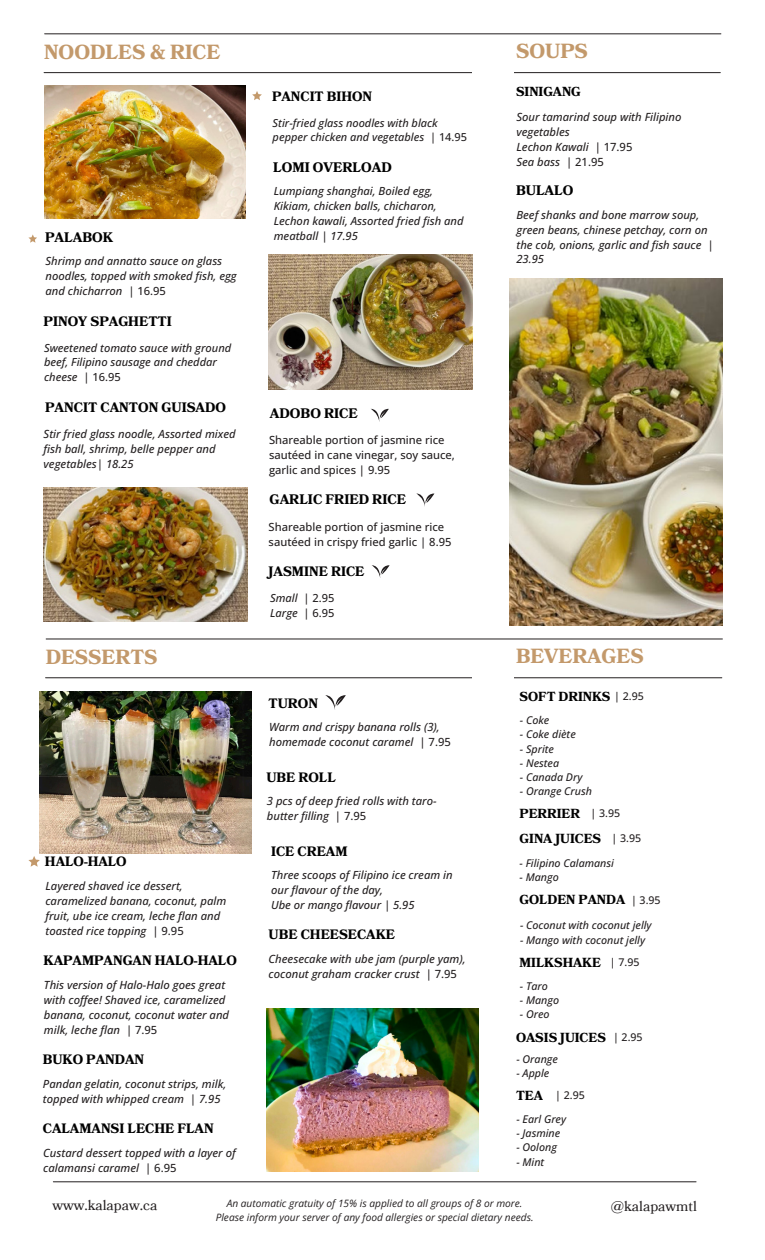
<style>
.page{position:relative;width:765px;height:1260px;background:#fff}
.page>*{position:absolute;margin:0;border:0;box-sizing:border-box;transform-origin:0 0}
.t1{font:700 19.88px "Bookmania";color:#c3996b}
.t2{font:14.25px "Bookmania";color:#231f20}
.t3{font:700 13.38px "Bookmania";color:#000}
.t4{font:700 13.25px "Bookmania";color:#000}
.t5{font:700 12.75px "Bookmania";color:#000}
.t6{font:italic 500 11.25px/15px "Open Sans";color:#231f20}
.t7{font:500 11.25px/14.9px "Open Sans";color:#231f20}
.t8{font:italic 500 11.12px/14.8px "Open Sans";color:#231f20}
.t9{font:500 11.12px "Open Sans";color:#231f20}
.t10{font:italic 500 11px/14.6px "Open Sans";color:#231f20}
.t11{font:italic 500 10.62px "Open Sans";color:#231f20}
.t12{font:500 10.62px "Open Sans";color:#231f20}
.t13{font:italic 10.12px "Open Sans";color:#231f20}
.s1{font-style:normal}
</style>
<div class="page">
<svg style="left:252px;top:91px;width:10px;height:9px"></svg>
<img style="left:269px;top:255px;width:203px;height:135px">
<img style="left:44px;top:86px;width:202px;height:133px">
<img style="left:44px;top:487px;width:203px;height:134px">
<svg style="left:372px;top:565px;width:18px;height:13px"></svg>
<svg style="left:417px;top:494px;width:17px;height:12px"></svg>
<svg style="left:371px;top:409px;width:18px;height:13px"></svg>
<svg style="left:325px;top:695px;width:21px;height:15px"></svg>
<img style="left:40px;top:692px;width:212px;height:161px">
<img style="left:267px;top:1008px;width:212px;height:163px">
<svg style="left:28px;top:856px;width:12px;height:11px"></svg>
<hr style="left:53px;top:1181px;width:643px;height:1px;background:#231f20">
<hr style="left:44px;top:72px;width:676px;height:1px;background:#231f20">
<hr style="left:45px;top:33px;width:676px;height:1px;background:#231f20">
<img style="left:509px;top:278px;width:214px;height:347px">
<hr style="left:46px;top:677px;width:676px;height:1px;background:#231f20">
<hr style="left:46px;top:639px;width:676px;height:1px;background:#231f20">
<div style="left:472px;top:64px;width:42px;height:22px;background:#fff"></div>
<div style="left:472px;top:670px;width:42px;height:22px;background:#fff"></div>
<svg style="left:28px;top:234px;width:9px;height:9px"></svg>
<h5 class="t1" style="left:44px;top:39px;width:178px">NOODLES &amp; RICE</h5>
<h1 class="t3" style="left:45px;top:228px;width:69px">PALABOK</h1>
<h5 class="t6" style="left:46px;top:254px;width:193px">Shrimp and annatto sauce on glass noodles, topped with smoked fish, egg and chicharron</h5>
<h2 class="t7" style="left:128px;top:283px;width:39px">| 16.95</h2>
<h2 class="t3" style="left:44px;top:312px;width:130px">PINOY SPAGHETTI</h2>
<h5 class="t8" style="left:44px;top:340px;width:189px">Sweetened tomato sauce with ground beef, Filipino sausage and cheddar cheese</h5>
<p class="t9" style="left:83px;top:369px;width:39px">| 16.95</p>
<h2 class="t3" style="left:45px;top:398px;width:182px">PANCIT CANTON GUISADO</h2>
<h5 class="t6" style="left:44px;top:426px;width:194px">Stir fried glass noodle, Assorted mixed fish ball, shrimp, belle pepper and vegetables| 18.25</h5>
<h2 class="t1" style="left:46px;top:644px;width:113px">DESSERTS</h2>
<h2 class="t4" style="left:45px;top:853px;width:83px">HALO-HALO</h2>
<h5 class="t6" style="left:45px;top:878px;width:182px">Layered shaved ice dessert, caramelized banana, coconut, palm fruit, ube ice cream, leche flan and toasted rice topping <span class="s1">| 9.95</span></h5>
<h2 class="t4" style="left:44px;top:952px;width:195px">KAPAMPANGAN HALO-HALO</h2>
<p class="t6" style="left:44px;top:977px;width:187px">This version of Halo-Halo goes great with coffee! Shaved ice, caramelized banana, coconut, coconut water and milk, leche flan</p>
<h5 class="t7" style="left:126px;top:1022px;width:33px">| 7.95</h5>
<p class="t4" style="left:43px;top:1051px;width:103px">BUKO PANDAN</p>
<h2 class="t6" style="left:43px;top:1076px;width:185px">Pandan gelatin, coconut strips, milk, topped with whipped cream | 7.95</h2>
<h2 class="t4" style="left:43px;top:1120px;width:172px">CALAMANSI LECHE FLAN</h2>
<p class="t6" style="left:43px;top:1145px;width:194px">Custard dessert topped with a layer of calamansi caramel <span class="s1">| 6.95</span></p>
<p class="t4" style="left:272px;top:87px;width:101px">PANCIT BIHON</p>
<p class="t10" style="left:273px;top:115px;width:196px">Stir-fried glass noodles with black pepper chicken and vegetables <span class="s1">| 14.95</span></p>
<h1 class="t3" style="left:273px;top:158px;width:120px">LOMI OVERLOAD</h1>
<h1 class="t6" style="left:274px;top:184px;width:191px">Lumpiang shanghai, Boiled egg,<br>Kikiam, chicken balls, chicharon,<br>Lechon kawali, Assorted fried fish and meatball | 17.95</h1>
<h5 class="t3" style="left:270px;top:404px;width:89px">ADOBO RICE</h5>
<p class="t7" style="left:269px;top:432px;width:187px">Shareable portion of jasmine rice sautéed in cane vinegar, soy sauce, garlic and spices | 9.95</p>
<h5 class="t3" style="left:270px;top:491px;width:138px">GARLIC FRIED RICE</h5>
<h2 class="t7" style="left:269px;top:519px;width:184px">Shareable portion of jasmine rice sautéed in crispy fried garlic | 8.95</h2>
<p class="t4" style="left:269px;top:563px;width:97px">JASMINE RICE</p>
<p class="t8" style="left:270px;top:590px;width:66px">Small <span class="s1">| 2.95<br></span>Large</p>
<h2 class="t9" style="left:304px;top:605px;width:32px">| 6.95</h2>
<h2 class="t4" style="left:269px;top:695px;width:51px">TURON</h2>
<h5 class="t6" style="left:269px;top:720px;width:183px">Warm and crispy banana rolls (3), homemade coconut caramel <span class="s1">| 7.95</span></h5>
<h5 class="t4" style="left:266px;top:768px;width:71px">UBE ROLL</h5>
<h2 class="t6" style="left:267px;top:793px;width:171px">3 pcs of deep fried rolls with taro&shy;butter filling <span class="s1">| 7.95</span></h2>
<h5 class="t4" style="left:271px;top:842px;width:78px">ICE CREAM</h5>
<h4 class="t6" style="left:271px;top:867px;width:183px">Three scoops of Filipino ice cream in our flavour of the day,<br>Ube or mango flavour | 5.95</h4>
<p class="t4" style="left:269px;top:926px;width:128px">UBE CHEESECAKE</p>
<h5 class="t6" style="left:269px;top:951px;width:199px">Cheesecake with ube jam (purple yam), coconut graham cracker crust <span class="s1">| 7.95</span></h5>
<p class="t1" style="left:516px;top:38px;width:73px">SOUPS</p>
<h1 class="t5" style="left:516px;top:84px;width:66px">SINIGANG</h1>
<p class="t6" style="left:516px;top:109px;width:167px">Sour tamarind soup with Filipino vegetables<br>Lechon Kawali <span class="s1">| 17.95<br></span>Sea bass <span class="s1">| 21.95</span></p>
<p class="t3" style="left:516px;top:181px;width:59px">BULALO</p>
<p class="t6" style="left:516px;top:207px;width:199px">Beef shanks and bone marrow soup, green beans, chinese petchay, corn on the cob, onions, garlic and fish sauce |<br>23.95</p>
<h5 class="t1" style="left:516px;top:643px;width:129px">BEVERAGES</h5>
<h5 class="t12" style="left:614px;top:689px;width:31px">| 2.95</h5>
<h5 class="t5" style="left:520px;top:688px;width:92px">SOFT DRINKS</h5>
<h2 class="t11" style="left:520px;top:713px;width:31px">- Coke</h2>
<h2 class="t11" style="left:520px;top:727px;width:57px">- Coke diète</h2>
<h2 class="t11" style="left:520px;top:741px;width:36px">- Sprite</h2>
<h2 class="t11" style="left:520px;top:755px;width:41px">- Nestea</h2>
<h2 class="t11" style="left:520px;top:770px;width:64px">- Canada Dry</h2>
<h2 class="t11" style="left:520px;top:784px;width:74px">- Orange Crush</h2>
<p class="t5" style="left:520px;top:805px;width:62px">PERRIER</p>
<h2 class="t12" style="left:591px;top:806px;width:31px">| 3.95</h2>
<h2 class="t5" style="left:520px;top:830px;width:83px">GINA JUICES</h2>
<h5 class="t11" style="left:520px;top:856px;width:96px">- Filipino Calamansi</h5>
<h5 class="t11" style="left:520px;top:870px;width:41px">- Mango</h5>
<p class="t12" style="left:612px;top:831px;width:31px">| 3.95</p>
<h2 class="t5" style="left:520px;top:892px;width:107px">GOLDEN PANDA</h2>
<h5 class="t11" style="left:520px;top:918px;width:133px">- Coconut with coconut jelly</h5>
<h5 class="t11" style="left:520px;top:932px;width:127px">- Mango with coconut jelly</h5>
<h2 class="t12" style="left:631px;top:892px;width:31px">| 3.95</h2>
<h5 class="t5" style="left:520px;top:954px;width:83px">MILKSHAKE</h5>
<h5 class="t11" style="left:520px;top:978px;width:29px">- Taro</h5>
<h5 class="t11" style="left:520px;top:993px;width:41px">- Mango</h5>
<h5 class="t11" style="left:520px;top:1007px;width:31px">- Oreo</h5>
<h2 class="t12" style="left:610px;top:955px;width:31px">| 7.95</h2>
<h5 class="t5" style="left:516px;top:1029px;width:92px">OASIS JUICES</h5>
<h2 class="t11" style="left:516px;top:1051px;width:43px">- Orange</h2>
<h2 class="t11" style="left:516px;top:1066px;width:34px">- Apple</h2>
<h5 class="t5" style="left:516px;top:1087px;width:28px">TEA</h5>
<h2 class="t11" style="left:516px;top:1112px;width:51px">- Earl Grey</h2>
<h2 class="t11" style="left:516px;top:1126px;width:45px">- Jasmine</h2>
<h2 class="t11" style="left:516px;top:1140px;width:42px">- Oolong</h2>
<h2 class="t11" style="left:516px;top:1154px;width:29px">- Mint</h2>
<h5 class="t12" style="left:555px;top:1088px;width:31px">| 2.95</h5>
<h5 class="t12" style="left:613px;top:1029px;width:31px">| 2.95</h5>
<h5 class="t13" style="left:227px;top:1197px;width:297px">An automatic gratuity of 15% is applied to all groups of 8 or more.</h5>
<p class="t13" style="left:216px;top:1210px;width:319px">Please inform your server of any food allergies or special dietary needs.</p>
<h2 class="t2" style="left:52px;top:1196px;width:106px">www.kalapaw.ca</h2>
<h5 class="t2" style="left:611px;top:1196px;width:88px">@kalapawmtl</h5>
</div>
